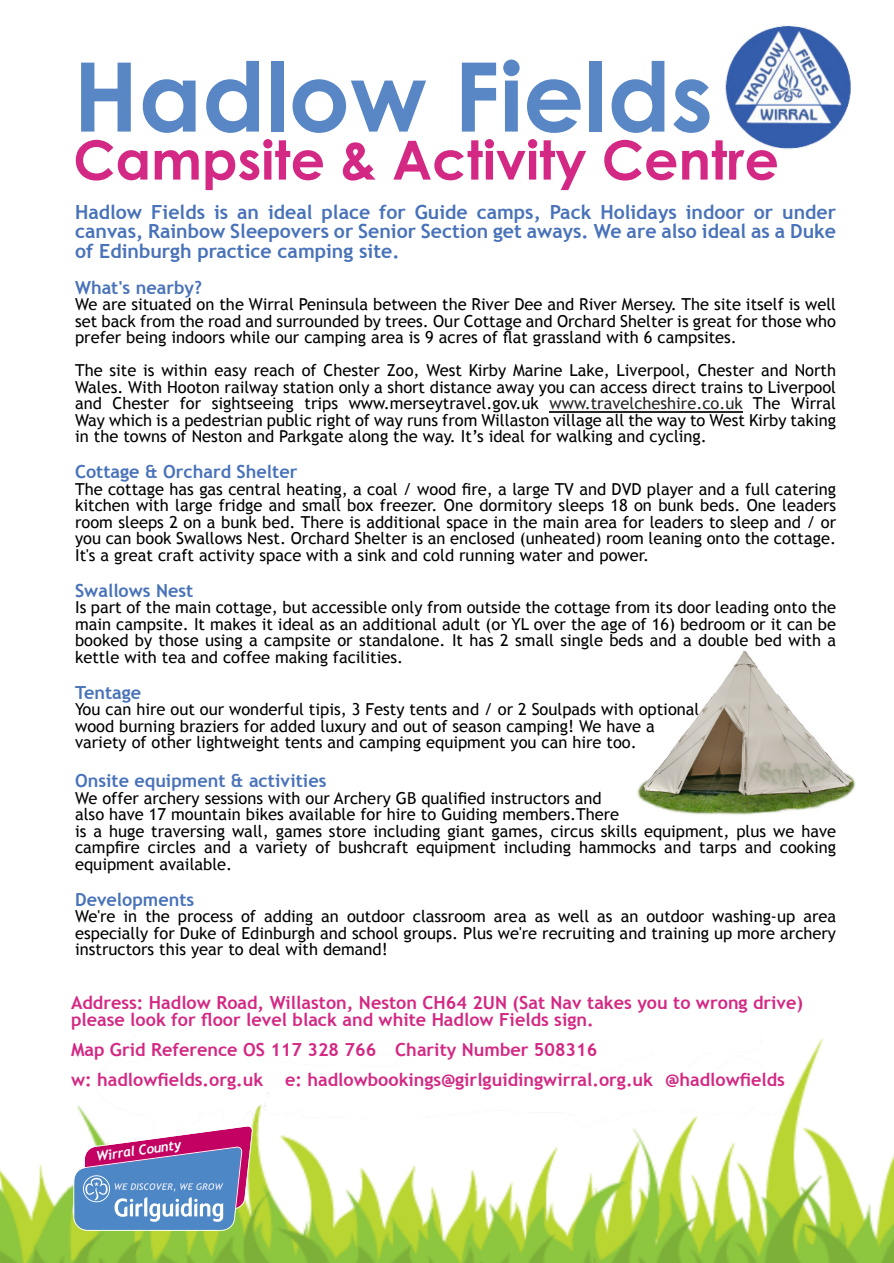
<style>
.page{position:relative;width:894px;height:1263px;background:#fff}
.page>*{position:absolute;margin:0;border:0;box-sizing:border-box;transform-origin:0 0}
.t1{font:700 96px "Century Gothic";color:#5987c6}
.t2{font:700 54px "Century Gothic";color:#d32883}
.t3{font:700 19.5px/19.5px "Trebuchet MS";color:#4872b9;text-align:justify}
.t4{font:700 18px/16.5px "Trebuchet MS";color:#d32883}
.t5{font:700 18px "Trebuchet MS";color:#4872b9}
.t6{font:16.5px/16.5px "Trebuchet MS";color:#000;text-align:justify}
.t7{font:italic 700 13.5px "Trebuchet";color:#fff}
.s1{color:#262626}
</style>
<div class="page">
<img style="left:0;top:1038px;width:892px;height:225px">
<hr style="left:549px;top:411px;width:193px;height:1px;background:#262626">
<img style="left:725px;top:25px;width:126px;height:124px">
<img style="left:637px;top:651px;width:219px;height:164px">
<svg style="left:73px;top:1125px;width:180px;height:106px"></svg>
<h1 class="t1" style="left:73px;top:60px;width:641px">Hadlow Fields</h1>
<h2 class="t2" style="left:73px;top:139px;width:707px">Campsite &amp; Activity Centre</h2>
<p class="t3" style="left:75px;top:204px;width:762px">Hadlow Fields is an ideal place for Guide camps, Pack Holidays indoor or under canvas, Rainbow Sleepovers or Senior Section get aways. We are also ideal as a Duke of Edinburgh practice camping site.</p>
<p class="t5" style="left:75px;top:281px;width:128px">What's nearby?</p>
<p class="t6" style="left:75px;top:298px;width:762px">We are situated on the Wirral Peninsula between the River Dee and River Mersey. The site itself is well set back from the road and surrounded by trees. Our Cottage and Orchard Shelter is great for those who prefer being indoors while our camping area is 9 acres of flat grassland with 6 campsites.</p>
<p class="t6" style="left:75px;top:364px;width:762px">The site is within easy reach of Chester Zoo, West Kirby Marine Lake, Liverpool, Chester and North Wales. With Hooton railway station only a short distance away you can access direct trains to Liverpool and Chester for sightseeing trips www.merseytravel.gov.uk <span class="s1">www.travelcheshire.co.uk</span> The Wirral Way which is a pedestrian public right of way runs from Willaston village all the way to West Kirby taking in the towns of Neston and Parkgate along the way. It’s ideal for walking and cycling.</p>
<p class="t5" style="left:75px;top:465px;width:224px">Cottage &amp; Orchard Shelter</p>
<p class="t6" style="left:75px;top:482px;width:762px">The cottage has gas central heating, a coal / wood fire, a large TV and DVD player and a full catering kitchen with large fridge and small box freezer. One dormitory sleeps 18 on bunk beds. One leaders room sleeps 2 on a bunk bed. There is additional space in the main area for leaders to sleep and / or you can book Swallows Nest. Orchard Shelter is an enclosed (unheated) room leaning onto the cottage.<br>It's a great craft activity space with a sink and cold running water and power.</p>
<p class="t5" style="left:75px;top:584px;width:120px">Swallows Nest</p>
<p class="t6" style="left:75px;top:601px;width:762px">Is part of the main cottage, but accessible only from outside the cottage from its door leading onto the main campsite. It makes it ideal as an additional adult (or YL over the age of 16) bedroom or it can be booked by those using a campsite or standalone. It has 2 small single beds and a double bed with a kettle with tea and coffee making facilities.</p>
<p class="t5" style="left:75px;top:686px;width:68px">Tentage</p>
<p class="t6" style="left:75px;top:703px;width:625px;text-align:left">You can hire out our wonderful tipis, 3 Festy tents and / or 2 Soulpads with optional wood burning braziers for added luxury and out of season camping! We have a variety of other lightweight tents and camping equipment you can hire too.</p>
<p class="t5" style="left:75px;top:774px;width:253px">Onsite equipment &amp; activities</p>
<p class="t6" style="left:75px;top:791px;width:762px;text-align:left">We offer archery sessions with our Archery GB qualified instructors and<br>also have 17 mountain bikes available for hire to Guiding members.There<br>is a huge traversing wall, games store including giant games, circus skills equipment, plus we have campfire circles and a variety of bushcraft equipment including hammocks and tarps and cooking equipment available.</p>
<p class="t5" style="left:75px;top:893px;width:121px">Developments</p>
<p class="t6" style="left:75px;top:910px;width:762px">We're in the process of adding an outdoor classroom area as well as an outdoor washing-up area especially for Duke of Edinburgh and school groups. Plus we're recruiting and training up more archery instructors this year to deal with demand!</p>
<p class="t4" style="left:71px;top:996px;width:733px">Address: Hadlow Road, Willaston, Neston CH64 2UN (Sat Nav takes you to wrong drive) please look for floor level black and white Hadlow Fields sign.</p>
<p class="t4" style="left:71px;top:1036px;width:715px;line-height:30px">Map Grid Reference OS 117 328 766 Charity Number 508316<br>w: hadlowfields.org.uk e: hadlowbookings@girlguidingwirral.org.uk @hadlowfields</p>
<p class="t7" style="left:95px;top:1151px;width:87px;rotate:-8deg">Wirral County</p>
</div>
